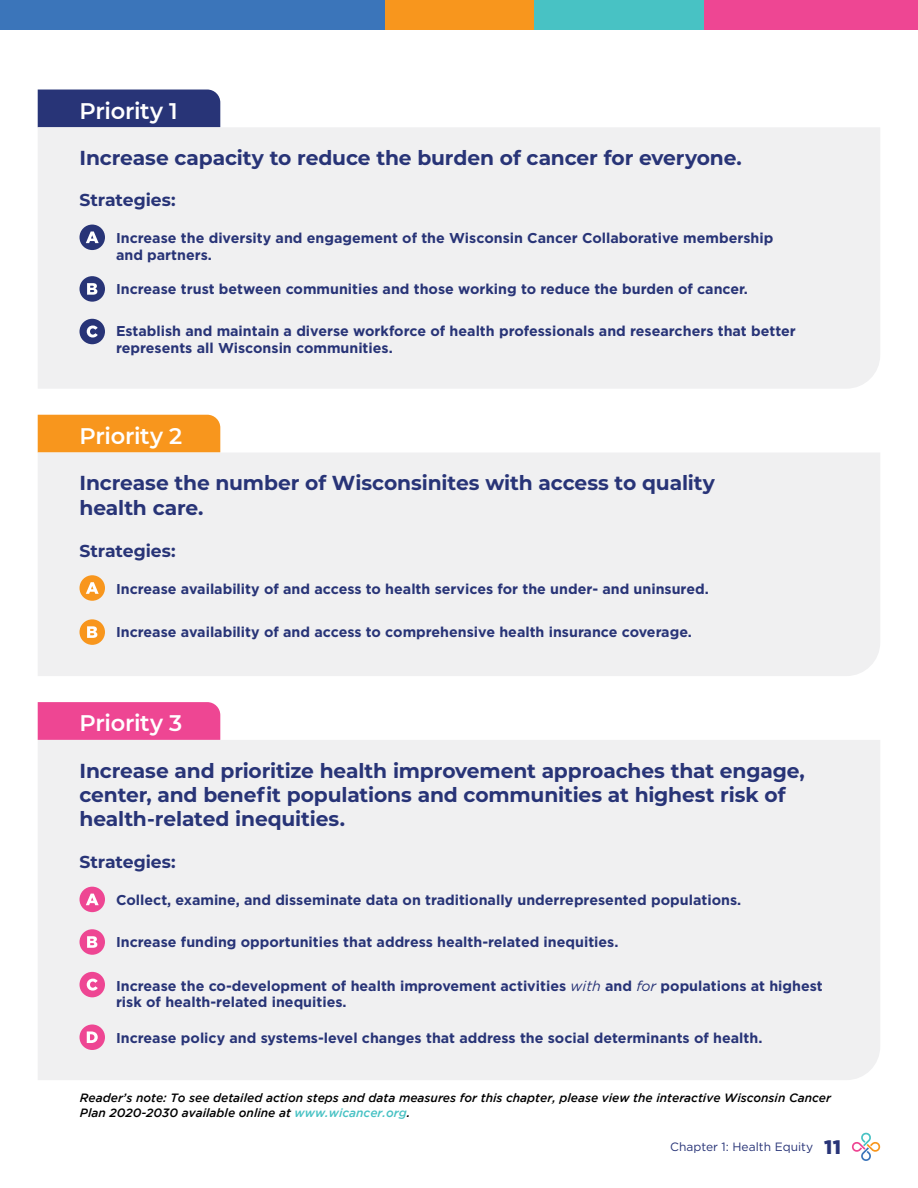
<style>
.page{position:relative;width:918px;height:1188px;background:#fff}
.page>*{position:absolute;margin:0;border:0;box-sizing:border-box;transform-origin:0 0}
.t1{font:600 22.5px "Montserrat";letter-spacing:-.01em;color:#fff}
.t2{font:700 20.25px/24.3px "Montserrat";letter-spacing:-.01em;color:#283477}
.t3{font:700 17.25px "Montserrat";letter-spacing:-.01em;color:#283477}
.t4{font:700 14.25px/16.5px "Gotham";color:#283477}
.t5{font:italic 500 12px/14.4px "Gotham";color:#000}
.t6{font:12px "Gotham HTF";color:#283477}
.s1{font-weight:400;font-style:italic}
.s2{color:#48c2c4}
.s3{font-family:"Gotham";font-weight:900;font-size:19.5px}
</style>
<div class="page">
<div style="left:38px;top:90px;width:182px;height:37px;background:#283477"></div>
<div style="left:38px;top:127px;width:842px;height:262px;background:#f0f0f1"></div>
<div style="left:80px;top:225px;width:25px;height:25px;background:#283477;border-radius:50%"></div>
<svg style="left:86px;top:231px;width:13px;height:12px"></svg>
<div style="left:80px;top:276px;width:25px;height:26px;background:#283477;border-radius:50%"></div>
<svg style="left:87px;top:283px;width:10px;height:12px"></svg>
<div style="left:80px;top:319px;width:25px;height:25px;background:#283477;border-radius:50%"></div>
<svg style="left:87px;top:326px;width:11px;height:12px"></svg>
<div style="left:38px;top:415px;width:182px;height:38px;background:#f8961d"></div>
<div style="left:38px;top:453px;width:842px;height:223px;background:#f0f0f1"></div>
<div style="left:80px;top:575px;width:25px;height:26px;background:#f8961d;border-radius:50%"></div>
<svg style="left:86px;top:582px;width:13px;height:12px"></svg>
<div style="left:80px;top:619px;width:25px;height:26px;background:#f8961d;border-radius:50%"></div>
<svg style="left:87px;top:626px;width:10px;height:12px"></svg>
<div style="left:534px;top:0;width:384px;height:29px;background:#ee4693"></div>
<div style="left:356px;top:0;width:347px;height:29px;background:#48c2c4"></div>
<div style="left:224px;top:0;width:310px;height:29px;background:#f8961d"></div>
<div style="left:0;top:0;width:384px;height:29px;background:#3b75ba"></div>
<div style="left:38px;top:702px;width:182px;height:38px;background:#ee4693"></div>
<div style="left:38px;top:740px;width:842px;height:340px;background:#f0f0f1"></div>
<div style="left:80px;top:887px;width:25px;height:25px;background:#ee4693;border-radius:50%"></div>
<svg style="left:86px;top:894px;width:13px;height:11px"></svg>
<div style="left:80px;top:929px;width:25px;height:26px;background:#ee4693;border-radius:50%"></div>
<svg style="left:87px;top:936px;width:10px;height:12px"></svg>
<div style="left:80px;top:972px;width:25px;height:25px;background:#ee4693;border-radius:50%"></div>
<svg style="left:87px;top:979px;width:11px;height:12px"></svg>
<div style="left:80px;top:1024px;width:25px;height:26px;background:#ee4693;border-radius:50%"></div>
<svg style="left:87px;top:1031px;width:11px;height:12px"></svg>
<svg style="left:851px;top:1132px;width:30px;height:29px"></svg>
<h1 class="t1" style="left:80px;top:95px;width:100px">Priority 1</h1>
<h2 class="t2" style="left:80px;top:145px;width:664px">Increase capacity to reduce the burden of cancer for everyone.</h2>
<p class="t3" style="left:80px;top:188px;width:98px">Strategies:</p>
<p class="t4" style="left:116px;top:230px;width:659px">Increase the diversity and engagement of the Wisconsin Cancer Collaborative membership and partners.</p>
<p class="t4" style="left:116px;top:280px;width:633px">Increase trust between communities and those working to reduce the burden of cancer.</p>
<p class="t4" style="left:116px;top:323px;width:681px">Establish and maintain a diverse workforce of health professionals and researchers that better represents all Wisconsin communities.</p>
<h1 class="t1" style="left:80px;top:420px;width:104px">Priority 2</h1>
<h2 class="t2" style="left:80px;top:470px;width:637px">Increase the number of Wisconsinites with access to quality health care.</h2>
<p class="t3" style="left:80px;top:538px;width:98px">Strategies:</p>
<p class="t4" style="left:116px;top:581px;width:594px">Increase availability of and access to health services for the under- and uninsured.</p>
<p class="t4" style="left:116px;top:624px;width:577px">Increase availability of and access to comprehensive health insurance coverage.</p>
<h1 class="t1" style="left:80px;top:708px;width:104px">Priority 3</h1>
<h2 class="t2" style="left:80px;top:757px;width:727px">Increase and prioritize health improvement approaches that engage, center, and beneft populations and communities at highest risk of health-related inequities.</h2>
<p class="t3" style="left:80px;top:850px;width:98px">Strategies:</p>
<p class="t4" style="left:116px;top:892px;width:627px">Collect, examine, and disseminate data on traditionally underrepresented populations.</p>
<p class="t4" style="left:116px;top:933px;width:504px">Increase funding opportunities that address health-related inequities.</p>
<p class="t4" style="left:116px;top:977px;width:708px">Increase the co-development of health improvement activities <span class="s1">with</span> and <span class="s1">for</span> populations at highest risk of health-related inequities.</p>
<p class="t4" style="left:116px;top:1029px;width:648px">Increase policy and systems-level changes that address the social determinants of health.</p>
<p class="t5" style="left:80px;top:1091px;width:753px">Reader’s note: To see detailed action steps and data measures for this chapter, please view the interactive Wisconsin Cancer<br>Plan 2020-2030 available online at <span class="s2">www.wicancer.org</span>.</p>
<p class="t6" style="left:670px;top:1140px;width:172px">Chapter 1: Health Equity <span class="s3">11</span></p>
</div>
